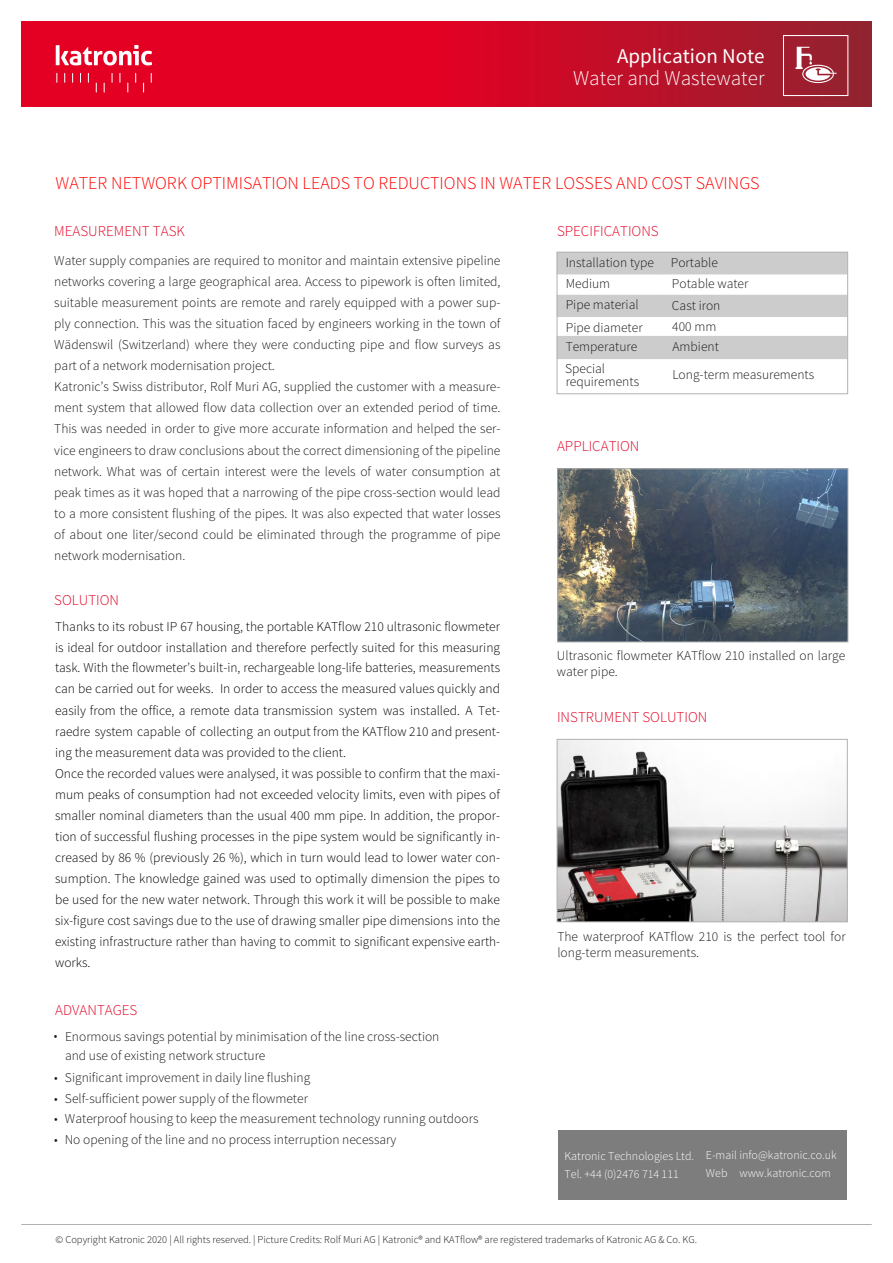
<style>
.page{position:relative;width:893px;height:1263px;background:#fff}
.page>*{position:absolute;margin:0;border:0;box-sizing:border-box;transform-origin:0 0}
.t1{font:300 21px/22.5px "Source Sans Pro";color:#fff;text-align:right}
.t2{font:300 18px "Source Sans Pro";color:#f00}
.t3{font:300 15px "Source Sans Pro";color:#e30023}
.t4{font:300 13.5px/21px "Source Sans Pro";color:#171715}
.t5{font:300 13.5px/21px "Source Sans Pro";color:#000}
.t6{font:300 12px/18px "Source Sans Pro";color:#fff}
.t7{font:300 10.5px "Source Sans Pro";color:#171715}
.s1{font-weight:400}
.s2{font-weight:200}
</style>
<div class="page">
<div style="left:557px;top:253px;width:103px;height:21px;background:#ccc"></div>
<div style="left:660px;top:253px;width:187px;height:21px;background:#ccc"></div>
<div style="left:557px;top:295px;width:103px;height:21px;background:#ccc"></div>
<div style="left:660px;top:295px;width:187px;height:21px;background:#ccc"></div>
<div style="left:557px;top:336px;width:103px;height:23px;background:#ccc"></div>
<div style="left:660px;top:336px;width:187px;height:23px;background:#ccc"></div>
<hr style="left:21px;top:1224px;width:851px;height:1px;background:#b1b1b2">
<div style="left:557px;top:252px;width:291px;height:142px;border:1px solid #b1b1b2"></div>
<svg style="left:21px;top:22px;width:851px;height:85px;background:#ce0926"></svg>
<svg style="left:56px;top:45px;width:96px;height:20px"></svg>
<div style="left:783px;top:35px;width:65px;height:61px;border:1px solid #fff"></div>
<svg style="left:796px;top:47px;width:41px;height:36px"></svg>
<img style="left:560px;top:471px;width:286px;height:169px">
<div style="left:558px;top:469px;width:290px;height:173px;border:1px solid #b1b1b2"></div>
<img style="left:559px;top:741px;width:286px;height:179px">
<div style="left:557px;top:739px;width:290px;height:183px;border:1px solid #b1b1b2"></div>
<div style="left:558px;top:1130px;width:289px;height:70px;background:#7c7d7c"></div>
<p class="t1" style="left:573px;top:45px;width:193px"><span class="s1">Application Note<br></span>Water and Wastewater</p>
<h4 class="t2" style="left:56px;top:172px;width:706px">WATER NETWORK OPTIMISATION LEADS TO REDUCTIONS IN WATER LOSSES AND COST SAVINGS</h4>
<p class="t3" style="left:54px;top:222px;width:132px">MEASUREMENT TASK</p>
<p class="t4" style="left:54px;top:250px;width:448px">Water supply companies are required to monitor and maintain extensive pipeline networks covering a large geographical area. Access to pipework is often limited, suitable measurement points are remote and rarely equipped with a power sup&shy;ply connection. This was the situation faced by engineers working in the town of Wädenswil (Switzerland) where they were conducting pipe and flow surveys as part of a network modernisation project.<br>Katronic’s Swiss distributor, Rolf Muri AG, supplied the customer with a measure&shy;ment system that allowed flow data collection over an extended period of time.<br>This was needed in order to give more accurate information and helped the ser&shy;vice engineers to draw conclusions about the correct dimensioning of the pipeline network. What was of certain interest were the levels of water consumption at peak times as it was hoped that a narrowing of the pipe cross-section would lead to a more consistent flushing of the pipes. It was also expected that water losses of about one liter/second could be eliminated through the programme of pipe network modernisation.</p>
<p class="t3" style="left:54px;top:591px;width:66px">SOLUTION</p>
<p class="t5" style="left:55px;top:616px;width:446px">Thanks to its robust IP 67 housing, the portable KATflow 210 ultrasonic flowmeter is ideal for outdoor installation and therefore perfectly suited for this measuring task. With the flowmeter’s built-in, rechargeable long-life batteries, measurements can be carried out for weeks. In order to access the measured values quickly and easily from the office, a remote data transmission system was installed. A Tet&shy;raedre system capable of collecting an output from the KATflow 210 and present&shy;ing the measurement data was provided to the client.<br>Once the recorded values were analysed, it was possible to confirm that the maxi&shy;mum peaks of consumption had not exceeded velocity limits, even with pipes of smaller nominal diameters than the usual 400 mm pipe. In addition, the propor&shy;tion of successful flushing processes in the pipe system would be significantly in&shy;creased by 86 % (previously 26 %), which in turn would lead to lower water con&shy;sumption. The knowledge gained was used to optimally dimension the pipes to be used for the new water network. Through this work it will be possible to make six-figure cost savings due to the use of drawing smaller pipe dimensions into the existing infrastructure rather than having to commit to significant expensive earth&shy;works.</p>
<p class="t3" style="left:55px;top:1000px;width:84px">ADVANTAGES</p>
<p class="t4" style="left:65px;top:1027px;width:376px;line-height:19px;text-indent:-11px"><span class="s2">•</span> Enormous savings potential by minimisation of the line cross-section and use of existing network structure</p>
<p class="t4" style="left:54px;top:1067px;width:257px"><span class="s2">•</span> Significant improvement in daily line flushing</p>
<p class="t4" style="left:54px;top:1088px;width:255px"><span class="s2">•</span> Self-sufficient power supply of the flowmeter</p>
<p class="t4" style="left:54px;top:1108px;width:426px"><span class="s2">•</span> Waterproof housing to keep the measurement technology running outdoors</p>
<p class="t4" style="left:54px;top:1129px;width:344px"><span class="s2">•</span> No opening of the line and no process interruption necessary</p>
<p class="t3" style="left:557px;top:222px;width:103px">SPECIFICATIONS</p>
<p class="t4" style="left:566px;top:252px;width:90px">Installation type</p>
<p class="t4" style="left:671px;top:252px;width:49px">Portable</p>
<p class="t4" style="left:566px;top:273px;width:46px">Medium</p>
<p class="t4" style="left:672px;top:273px;width:78px">Potable water</p>
<p class="t4" style="left:566px;top:294px;width:74px">Pipe material</p>
<p class="t4" style="left:672px;top:295px;width:50px">Cast iron</p>
<p class="t4" style="left:566px;top:317px;width:78px">Pipe diameter</p>
<p class="t4" style="left:672px;top:316px;width:46px">400 mm</p>
<p class="t4" style="left:566px;top:336px;width:73px">Temperature</p>
<p class="t4" style="left:672px;top:336px;width:48px">Ambient</p>
<p class="t4" style="left:565px;top:361px;width:75px;line-height:13.5px">Special requirements</p>
<p class="t4" style="left:672px;top:364px;width:143px">Long-term measurements</p>
<p class="t3" style="left:557px;top:436px;width:84px">APPLICATION</p>
<p class="t4" style="left:557px;top:648px;width:290px;line-height:16.2px">Ultrasonic flowmeter KATflow 210 installed on large water pipe.</p>
<p class="t3" style="left:557px;top:708px;width:152px">INSTRUMENT SOLUTION</p>
<p class="t4" style="left:557px;top:928px;width:290px;line-height:16.5px">The waterproof KATflow 210 is the perfect tool for long-term measurements.</p>
<p class="t6" style="left:565px;top:1146px;width:131px">Katronic Technologies Ltd.<br>Tel. +44 (0)2476 714 111</p>
<p class="t6" style="left:706px;top:1146px;width:132px">E-mail info@katronic.co.uk<br>Web www.katronic.com</p>
<p class="t7" style="left:56px;top:1233px;width:643px">© Copyright Katronic 2020 | All rights reserved. | Picture Credits: Rolf Muri AG | Katronic® and KATflow® are registered trademarks of Katronic AG &amp; Co. KG.</p>
</div>
